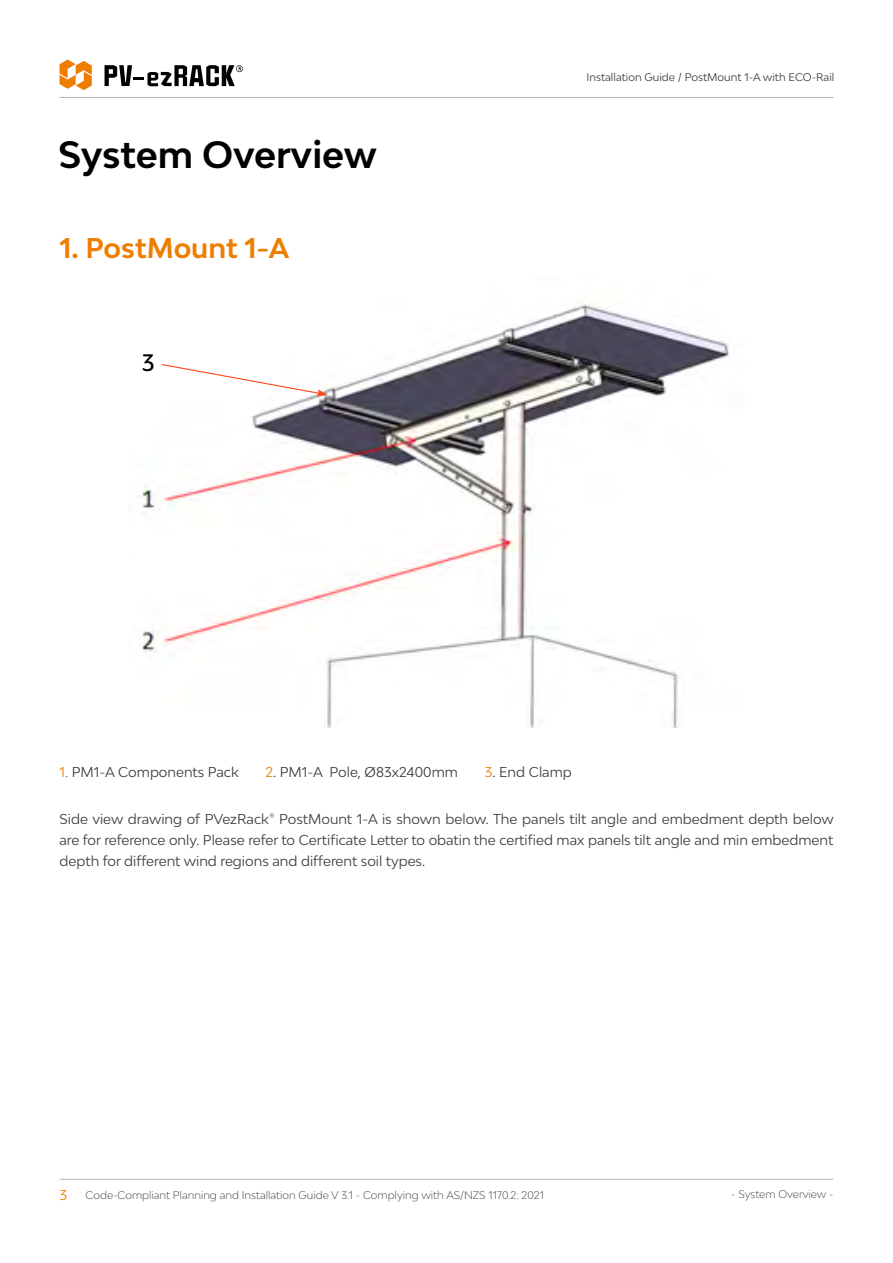
<style>
.page{position:relative;width:893px;height:1263px;background:#fff}
.page>*{position:absolute;margin:0;border:0;box-sizing:border-box;transform-origin:0 0}
.t1{font:700 36px "Bw Modelica";letter-spacing:-.005em;color:#040000}
.t2{font:700 27px "Bw Modelica";color:#ef7e00}
.t3{font:500 22.5px "Bw Modelica";color:#000}
.t4{font:13.5px/21px "Bw Modelica";color:#3e3a39;text-align:justify}
.t5{font:13.5px "Bw Modelica";color:#ef7e00}
.t6{font:300 10.5px "Bw Modelica";color:#3e3a39}
.t7{font:10.5px "Bw Modelica";color:#3e3a39}
.s1{color:#ef7e00}
.s2{font-family:"Adobe Song Std";font-weight:300}
</style>
<div class="page">
<svg style="left:105px;top:65px;width:138px;height:21px"></svg>
<svg style="left:60px;top:60px;width:32px;height:30px"></svg>
<hr style="left:60px;top:97px;width:773px;height:1px;background:#b5b6b6">
<hr style="left:60px;top:1179px;width:773px;height:1px;background:#b5b6b6">
<img style="left:142px;top:303px;width:587px;height:424px">
<svg style="left:161px;top:363px;width:166px;height:34px"></svg>
<h1 class="t1" style="left:58px;top:132px;width:320px">System Overview</h1>
<h2 class="t2" style="left:60px;top:231px;width:231px">1. PostMount 1-A</h2>
<h3 class="t3" style="left:142px;top:348px;width:14px">3</h3>
<p class="t7" style="left:586px;top:70px;width:249px">Installation Guide / PostMount 1-A with ECO-Rail</p>
<p class="t4" style="left:60px;top:761px;width:181px"><span class="s1">1</span><span class="s2">.</span> PM1-A Components Pack</p>
<p class="t4" style="left:266px;top:761px;width:194px"><span class="s1">2</span>. PM1-A Pole, Ø83x2400mm</p>
<p class="t4" style="left:485px;top:761px;width:88px"><span class="s1">3</span>. End Clamp</p>
<p class="t4" style="left:60px;top:808px;width:776px">Side view drawing of PVezRack® PostMount 1-A is shown below. The panels tilt angle and embedment depth below are for reference only. Please refer to Certificate Letter to obatin the certified max panels tilt angle and min embedment depth for different wind regions and different soil types.</p>
<p class="t5" style="left:60px;top:1186px;width:9px">3</p>
<p class="t6" style="left:86px;top:1189px;width:460px">Code-Compliant Planning and Installation Guide V 3.1 - Complying with AS/NZS 1170.2: 2021</p>
<p class="t6" style="left:731px;top:1187px;width:104px">- System Overview -</p>
</div>
